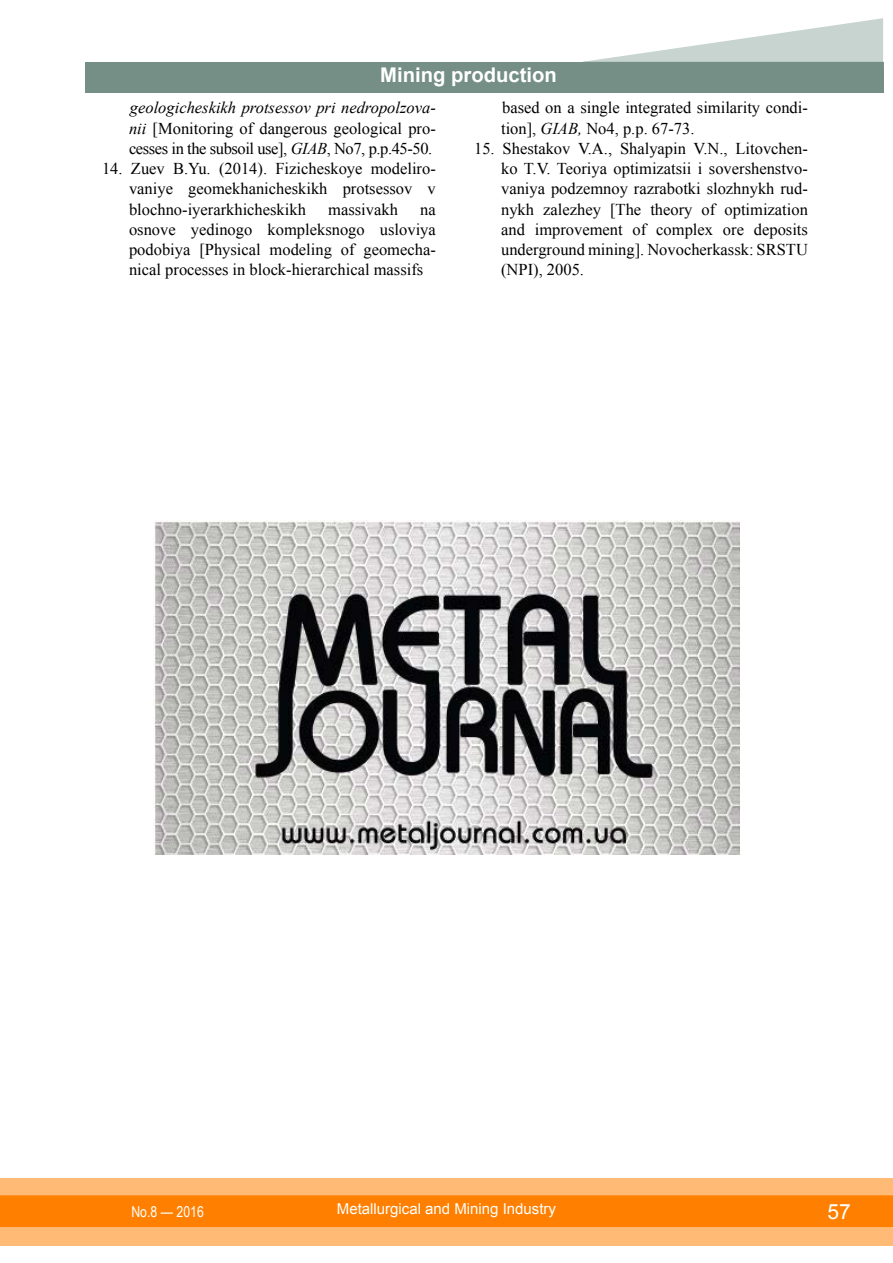
<style>
.page{position:relative;width:893px;height:1263px;background:#fff}
.page>*{position:absolute;margin:0;border:0;box-sizing:border-box;transform-origin:0 0}
.t1{font:21px "Arial";color:#fff}
.t2{font:700 20.25px "Arial";color:#fff}
.t3{font:16.5px/20.2px "Times New Roman";color:#000;text-align:justify}
.t4{font:15px "Arial";color:#fff}
.t5{font:15px "Arial Narrow";color:#fff}
.s1{font-style:italic}
</style>
<div class="page">
<div style="left:0;top:1178px;width:893px;height:68px;background:#ffba76"></div>
<div style="left:0;top:1195px;width:893px;height:32px;background:#ff8000;border:2px solid #ff8000"></div>
<div style="left:85px;top:62px;width:798px;height:30px;background:#758f87"></div>
<svg style="left:583px;top:18px;width:300px;height:44px"></svg>
<img style="left:153px;top:521px;width:587px;height:334px">
<p class="t2" style="left:380px;top:61px;width:178px">Mining production</p>
<p class="t3" style="left:129px;top:98px;width:308px"><span class="s1">geologicheskikh protsessov pri nedropolzova&shy;nii</span> [Monitoring of dangerous geological pro&shy;cesses in the subsoil use], <span class="s1">GIAB</span>, No7, p.p.45-50.</p>
<p class="t3" style="left:129px;top:158px;width:308px;text-indent:-27px">14. Zuev B.Yu. (2014). Fizicheskoye modeliro&shy;vaniye geomekhanicheskikh protsessov v blochno-iyerarkhicheskikh</p>
<p class="t3" style="left:501px;top:98px;width:308px">based on a single integrated similarity condi&shy;tion], <span class="s1">GIAB,</span> No4, p.p. 67-73.</p>
<p class="t3" style="left:501px;top:138px;width:308px;text-indent:-27px">15. Shestakov V.A., Shalyapin V.N., Litovchen&shy;ko T.V. Teoriya optimizatsii i sovershenstvo&shy;vaniya podzemnoy razrabotki slozhnykh rud&shy;nykh zalezhey [The theory of optimization and improvement of complex ore deposits underground mining]. Novocherkassk: SRSTU (NPI), 2005.</p>
<p class="t3" style="left:328px;top:199px;width:71px">massivakh</p>
<p class="t3" style="left:129px;top:199px;width:308px;text-indent:291px">na osnove yedinogo kompleksnogo usloviya podobiya [Physical modeling of geomecha&shy;nical processes in block-hierarchical massifs</p>
<p class="t5" style="left:131px;top:1200px;width:74px">No.8 — 2016</p>
<p class="t4" style="left:337px;top:1199px;width:221px">Metallurgical and Mining Industry</p>
<p class="t1" style="left:827px;top:1197px;width:25px">57</p>
</div>
